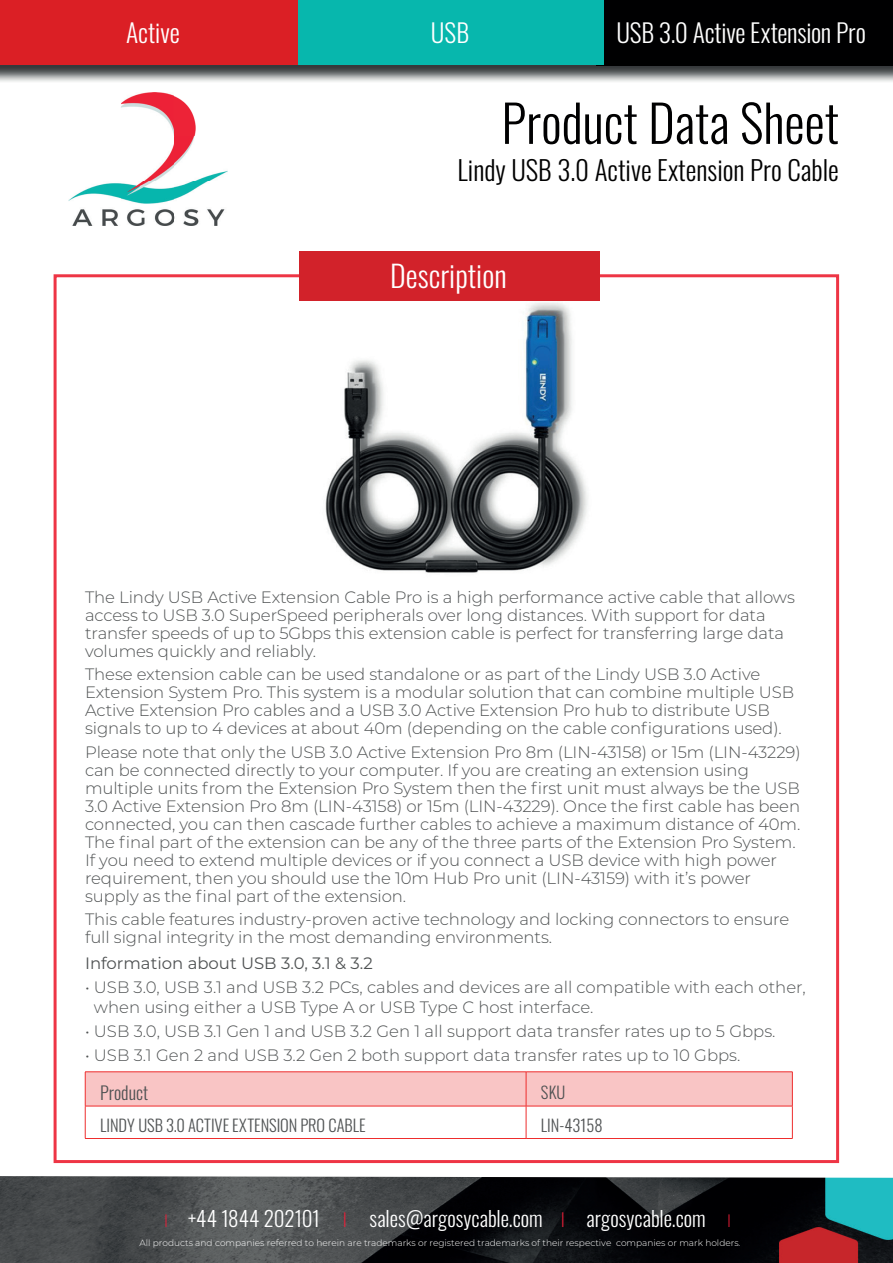
<style>
.page{position:relative;width:893px;height:1263px;background:#fff}
.page>*{position:absolute;margin:0;border:0;box-sizing:border-box;transform-origin:0 0}
.t1{font:300 51px "Oswald";color:#000001}
.t2{font:300 30px "Oswald";color:#fff}
.t3{font:300 27px "Oswald";color:#000001}
.t4{font:300 25.5px "Oswald";letter-spacing:-.005em;color:#fff}
.t5{font:300 21px "Oswald";color:#fff}
.t6{font:300 18px "Oswald";color:#4f5253}
.t7{font:300 16.5px/18px "Montserrat";letter-spacing:-.005em;color:#4f5253}
.t8{font:300 16.5px "Oswald";color:#4f5253}
.t9{font:16.5px "Montserrat";color:#4f5253}
.t10{font:300 9px "Montserrat";color:#fff}
.s1{font-family:"Montserrat";font-size:18px;color:#ed1e38}
.s2{font-family:"Montserrat";color:#ed1e38}
</style>
<div class="page">
<img style="left:68px;top:93px;width:159px;height:132px">
<img style="left:0;top:64px;width:893px;height:18px">
<div style="left:0;top:0;width:893px;height:64px;background:#db1f25"></div>
<div style="left:596px;top:0;width:297px;height:65px;background:#000001"></div>
<div style="left:298px;top:0;width:305px;height:64px;background:#07b7ad"></div>
<img style="left:0;top:1176px;width:893px;height:87px">
<img style="left:299px;top:300px;width:301px;height:273px">
<div style="left:299px;top:251px;width:301px;height:49px;background:#d2222a"></div>
<div style="left:86px;top:1072px;width:706px;height:34px;background:#f9c5c5"></div>
<hr style="left:85px;top:1071px;width:441px;height:1px;background:#ee2d2d">
<hr style="left:85px;top:1072px;width:1px;height:34px;background:#ee2d2d">
<hr style="left:526px;top:1071px;width:266px;height:1px;background:#ee2d2d">
<hr style="left:526px;top:1072px;width:1px;height:34px;background:#ee2d2d">
<hr style="left:792px;top:1072px;width:1px;height:34px;background:#ee2d2d">
<hr style="left:85px;top:1106px;width:441px;height:1px;background:#ee2d2d">
<hr style="left:85px;top:1106px;width:1px;height:32px;background:#ee2d2d">
<hr style="left:526px;top:1106px;width:266px;height:1px;background:#ee2d2d">
<hr style="left:526px;top:1106px;width:1px;height:32px;background:#ee2d2d">
<hr style="left:792px;top:1106px;width:1px;height:32px;background:#ee2d2d">
<hr style="left:85px;top:1138px;width:441px;height:1px;background:#ee2d2d">
<hr style="left:526px;top:1138px;width:266px;height:1px;background:#ee2d2d">
<h3 class="t4" style="left:126px;top:10px;width:55px">Active</h3>
<h3 class="t4" style="left:431px;top:10px;width:40px">USB</h3>
<h3 class="t4" style="left:616px;top:10px;width:251px">USB 3.0 Active Extension Pro</h3>
<h1 class="t1" style="left:501px;top:78px;width:339px">Product Data Sheet</h1>
<h3 class="t3" style="left:457px;top:146px;width:383px">Lindy USB 3.0 Active Extension Pro Cable</h3>
<h2 class="t2" style="left:390px;top:249px;width:118px">Description</h2>
<p class="t7" style="left:85px;top:587px;width:711px">The Lindy USB Active Extension Cable Pro is a high performance active cable that allows access to USB 3.0 SuperSpeed peripherals over long distances. With support for data transfer speeds of up to 5Gbps this extension cable is perfect for transferring large data volumes quickly and reliably.</p>
<p class="t7" style="left:85px;top:665px;width:710px">These extension cable can be used standalone or as part of the Lindy USB 3.0 Active Extension System Pro. This system is a modular solution that can combine multiple USB Active Extension Pro cables and a USB 3.0 Active Extension Pro hub to distribute USB signals to up to 4 devices at about 40m (depending on the cable configurations used).</p>
<p class="t7" style="left:85px;top:742px;width:717px">Please note that only the USB 3.0 Active Extension Pro 8m (LIN-43158) or 15m (LIN-43229) can be connected directly to your computer. If you are creating an extension using multiple units from the Extension Pro System then the first unit must always be the USB 3.0 Active Extension Pro 8m (LIN-43158) or 15m (LIN-43229). Once the first cable has been connected, you can then cascade further cables to achieve a maximum distance of 40m.<br>The final part of the extension can be any of the three parts of the Extension Pro System.<br>If you need to extend multiple devices or if you connect a USB device with high power requirement, then you should use the 10m Hub Pro unit (LIN-43159) with it’s power supply as the final part of the extension.</p>
<p class="t7" style="left:85px;top:910px;width:706px">This cable features industry-proven active technology and locking connectors to ensure full signal integrity in the most demanding environments.</p>
<p class="t9" style="left:85px;top:951px;width:289px">Information about USB 3.0, 3.1 &amp; 3.2</p>
<p class="t7" style="left:94px;top:976px;width:713px;line-height:19.8px;text-indent:-9px">• USB 3.0, USB 3.1 and USB 3.2 PCs, cables and devices are all compatible with each other, when using either a USB Type A or USB Type C host interface.</p>
<p class="t7" style="left:85px;top:1021px;width:692px">• USB 3.0, USB 3.1 Gen 1 and USB 3.2 Gen 1 all support data transfer rates up to 5 Gbps.</p>
<p class="t7" style="left:85px;top:1045px;width:657px">• USB 3.1 Gen 2 and USB 3.2 Gen 2 both support data transfer rates up to 10 Gbps.</p>
<p class="t6" style="left:100px;top:1076px;width:50px">Product</p>
<p class="t8" style="left:541px;top:1077px;width:26px">SKU</p>
<p class="t8" style="left:100px;top:1111px;width:267px">LINDY USB 3.0 ACTIVE EXTENSION PRO CABLE</p>
<p class="t8" style="left:541px;top:1111px;width:63px">LIN-43158</p>
<p class="t5" style="left:164px;top:1199px;width:570px"><span class="s1">I</span> +44 1844 202101 <span class="s2">I</span> sales@argosycable.com <span class="s2">I</span> argosycable.com <span class="s1">I</span></p>
<p class="t10" style="left:139px;top:1237px;width:602px">All products and companies referred to herein are trademarks or registered trademarks of their respective companies or mark holders.</p>
</div>
